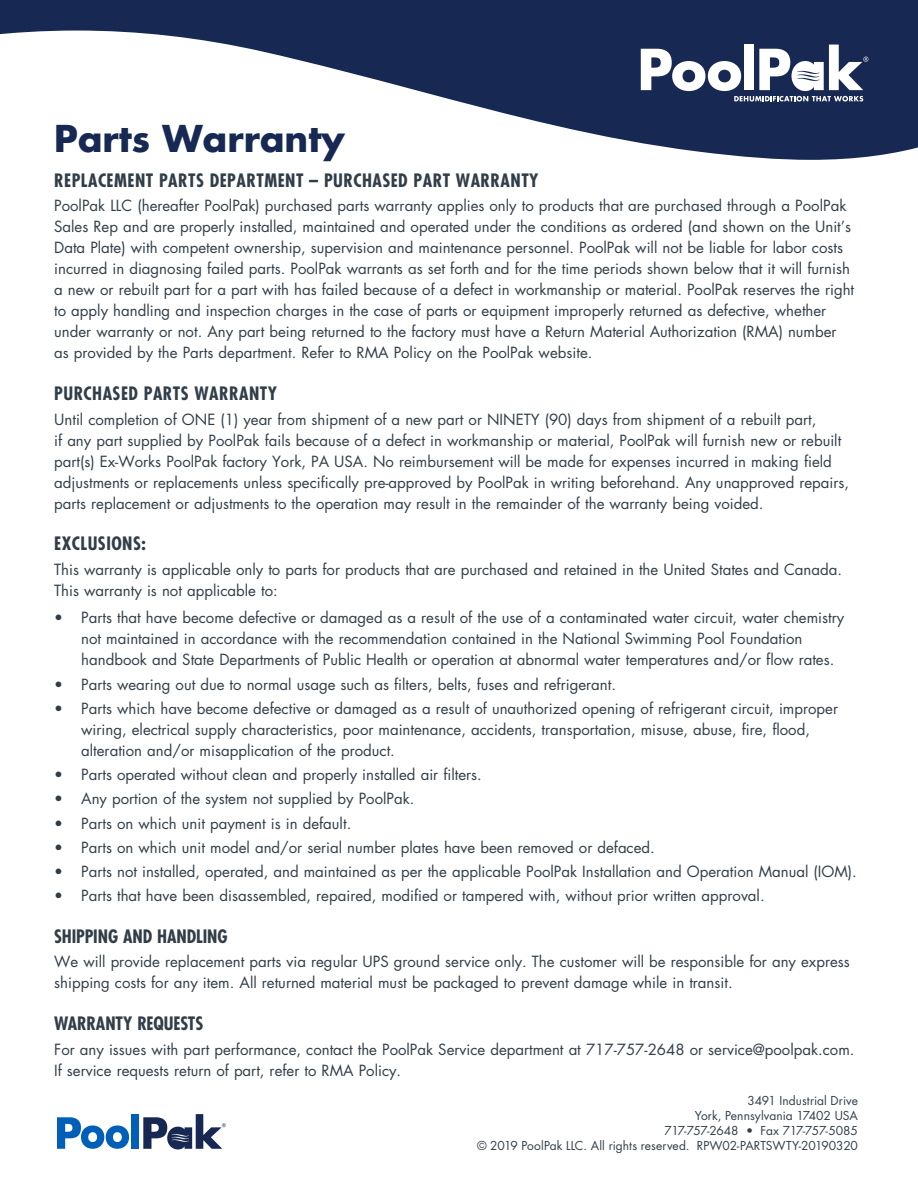
<style>
.page{position:relative;width:918px;height:1188px;background:#fff}
.page>*{position:absolute;margin:0;border:0;box-sizing:border-box;transform-origin:0 0}
.t1{font:700 36px "Futura";color:#172953}
.Subtitles{font:700 condensed 18px "Futura";letter-spacing:.025em;color:#313e48}
.Subtitles-2{font:700 condensed 18px "Futura";letter-spacing:-.005em;color:#313e48}
.t2{font:15px/21px "Futura";color:#313e48}
.t3{font:12px "Futura";color:#313e48}
</style>
<div class="page">
<svg style="left:0;top:0;width:918px;height:160px;fill:#172953"></svg>
<svg style="left:641px;top:45px;width:227px;height:57px"></svg>
<svg style="left:57px;top:1117px;width:72px;height:32px"></svg>
<div style="left:132px;top:1114px;width:7px;height:35px;background:#005fb9"></div>
<svg style="left:143px;top:1114px;width:83px;height:36px"></svg>
<p class="t1" style="left:54px;top:114px;width:292px">Parts Warranty</p>
<p class="Subtitles" style="left:54px;top:169px;width:486px">REPLACEMENT PARTS DEPARTMENT – PURCHASED PART WARRANTY</p>
<p class="t2" style="left:54px;top:195px;width:802px">PoolPak LLC (hereafter PoolPak) purchased parts warranty applies only to products that are purchased through a PoolPak Sales Rep and are properly installed, maintained and operated under the conditions as ordered (and shown on the Unit’s Data Plate) with competent ownership, supervision and maintenance personnel. PoolPak will not be liable for labor costs incurred in diagnosing failed parts. PoolPak warrants as set forth and for the time periods shown below that it will furnish a new or rebuilt part for a part with has failed because of a defect in workmanship or material. PoolPak reserves the right to apply handling and inspection charges in the case of parts or equipment improperly returned as defective, whether under warranty or not. Any part being returned to the factory must have a Return Material Authorization (RMA) number as provided by the Parts department. Refer to RMA Policy on the PoolPak website.</p>
<p class="Subtitles" style="left:54px;top:382px;width:224px">PURCHASED PARTS WARRANTY</p>
<p class="t2" style="left:54px;top:408px;width:796px">Until completion of ONE (1) year from shipment of a new part or NINETY (90) days from shipment of a rebuilt part,<br>if any part supplied by PoolPak fails because of a defect in workmanship or material, PoolPak will furnish new or rebuilt part(s) Ex-Works PoolPak factory York, PA USA. No reimbursement will be made for expenses incurred in making field adjustments or replacements unless specifically pre-approved by PoolPak in writing beforehand. Any unapproved repairs, parts replacement or adjustments to the operation may result in the remainder of the warranty being voided.</p>
<p class="Subtitles" style="left:54px;top:532px;width:93px">EXCLUSIONS:</p>
<p class="t2" style="left:54px;top:558px;width:789px">This warranty is applicable only to parts for products that are purchased and retained in the United States and Canada.<br>This warranty is not applicable to:</p>
<p class="t2" style="left:81px;top:607px;width:765px;text-indent:-27px">• Parts that have become defective or damaged as a result of the use of a contaminated water circuit, water chemistry not maintained in accordance with the recommendation contained in the National Swimming Pool Foundation handbook and State Departments of Public Health or operation at abnormal water temperatures and/or flow rates.</p>
<p class="t2" style="left:54px;top:673px;width:563px">• Parts wearing out due to normal usage such as filters, belts, fuses and refrigerant.</p>
<p class="t2" style="left:81px;top:698px;width:758px;text-indent:-27px">• Parts which have become defective or damaged as a result of unauthorized opening of refrigerant circuit, improper wiring, electrical supply characteristics, poor maintenance, accidents, transportation, misuse, abuse, fire, flood, alteration and/or misapplication of the product.</p>
<p class="t2" style="left:54px;top:764px;width:429px">• Parts operated without clean and properly installed air filters.</p>
<p class="t2" style="left:54px;top:788px;width:362px">• Any portion of the system not supplied by PoolPak.</p>
<p class="t2" style="left:54px;top:812px;width:299px">• Parts on which unit payment is in default.</p>
<p class="t2" style="left:54px;top:837px;width:602px">• Parts on which unit model and/or serial number plates have been removed or defaced.</p>
<p class="t2" style="left:54px;top:861px;width:804px">• Parts not installed, operated, and maintained as per the applicable PoolPak Installation and Operation Manual (IOM).</p>
<p class="t2" style="left:54px;top:885px;width:712px">• Parts that have been disassembled, repaired, modified or tampered with, without prior written approval.</p>
<p class="Subtitles-2" style="left:54px;top:925px;width:175px">SHIPPING AND HANDLING</p>
<p class="t2" style="left:54px;top:951px;width:797px">We will provide replacement parts via regular UPS ground service only. The customer will be responsible for any express shipping costs for any item. All returned material must be packaged to prevent damage while in transit.</p>
<p class="Subtitles-2" style="left:54px;top:1012px;width:151px">WARRANTY REQUESTS</p>
<p class="t2" style="left:54px;top:1038px;width:802px">For any issues with part performance, contact the PoolPak Service department at 717-757-2648 or service@poolpak.com.<br>If service requests return of part, refer to RMA Policy.</p>
<p class="t3" style="left:747px;top:1092px;width:112px">3491 Industrial Drive</p>
<p class="t3" style="left:695px;top:1107px;width:165px">York, Pennsylvania 17402 USA</p>
<p class="t3" style="left:664px;top:1122px;width:195px">717-757-2648 • Fax 717-757-5085</p>
<p class="t3" style="left:477px;top:1137px;width:382px">© 2019 PoolPak LLC. All rights reserved. RPW02-PARTSWTY-20190320</p>
</div>
